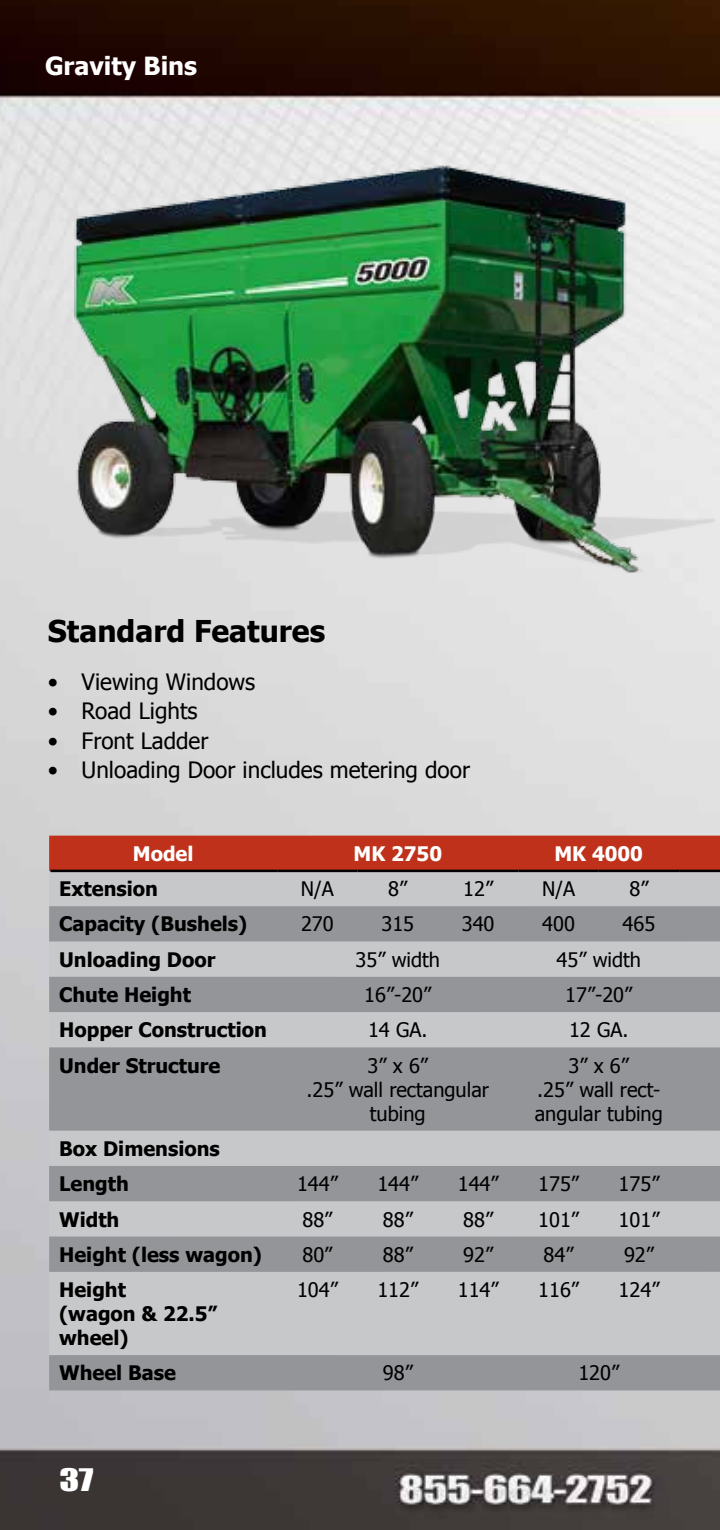
<style>
.page{position:relative;width:720px;height:1530px;background:#fff}
.page>*{position:absolute;margin:0;border:0;box-sizing:border-box;transform-origin:0 0}
.t1{font:700 30px "Tahoma";color:#000}
.t2{font:28.5px "Impact";color:#fff;scale:1.32 1}
.t3{font:700 25px "Tahoma";color:#fff}
.t4{font:22.5px "Tahoma";color:#000}
.t5{font:20px/24px "Tahoma";color:#000;text-align:center}
.t6{font:700 20px/24px "Tahoma";color:#000}
.t7{font:700 20px "Tahoma";color:#fff}
</style>
<div class="page">
<img style="left:0;top:0;width:720px;height:1530px">
<img style="left:27px;top:117px;width:693px;height:537px">
<div style="left:49px;top:836px;width:671px;height:35px;background:#bf311a"></div>
<div style="left:49px;top:871px;width:671px;height:35px;background:#c7c8ca"></div>
<svg style="left:49px;top:906px;width:671px;height:484px;background:#abacaf"></svg>
<hr style="left:50px;top:870px;width:227px;height:2px;background:#000">
<hr style="left:277px;top:870px;width:81px;height:2px;background:#000">
<hr style="left:358px;top:870px;width:80px;height:2px;background:#000">
<hr style="left:438px;top:870px;width:80px;height:2px;background:#000">
<hr style="left:518px;top:870px;width:81px;height:2px;background:#000">
<hr style="left:599px;top:870px;width:80px;height:2px;background:#000">
<hr style="left:679px;top:870px;width:41px;height:2px;background:#000">
<p class="t3" style="left:45px;top:48px;width:154px">Gravity Bins</p>
<h1 class="t1" style="left:48px;top:610px;width:279px">Standard Features</h1>
<p class="t4" style="left:48px;top:666px;width:209px">• Viewing Windows</p>
<p class="t4" style="left:48px;top:696px;width:151px">• Road Lights</p>
<p class="t4" style="left:48px;top:725px;width:162px">• Front Ladder</p>
<p class="t4" style="left:48px;top:755px;width:424px">• Unloading Door includes metering door</p>
<p class="t7" style="left:133px;top:840px;width:62px">Model</p>
<p class="t7" style="left:353px;top:840px;width:90px">MK 2750</p>
<p class="t7" style="left:554px;top:840px;width:90px">MK 4000</p>
<p class="t6" style="left:59px;top:878px;width:100px">Extension</p>
<p class="t5" style="left:301px;top:878px;width:34px">N/A</p>
<p class="t5" style="left:388px;top:878px;width:20px">8”</p>
<p class="t5" style="left:463px;top:878px;width:31px">12”</p>
<p class="t5" style="left:542px;top:878px;width:34px">N/A</p>
<p class="t5" style="left:630px;top:878px;width:20px">8”</p>
<p class="t6" style="left:59px;top:913px;width:190px">Capacity (Bushels)</p>
<p class="t5" style="left:301px;top:913px;width:34px">270</p>
<p class="t5" style="left:381px;top:913px;width:34px">315</p>
<p class="t5" style="left:462px;top:913px;width:34px">340</p>
<p class="t5" style="left:542px;top:913px;width:34px">400</p>
<p class="t5" style="left:623px;top:913px;width:34px">465</p>
<p class="t6" style="left:59px;top:948px;width:158px">Unloading Door</p>
<p class="t5" style="left:356px;top:949px;width:86px">35” width</p>
<p class="t5" style="left:557px;top:949px;width:86px">45” width</p>
<p class="t6" style="left:59px;top:984px;width:133px">Chute Height</p>
<p class="t5" style="left:364px;top:984px;width:68px">16”-20”</p>
<p class="t5" style="left:565px;top:984px;width:68px">17”-20”</p>
<p class="t6" style="left:59px;top:1019px;width:209px">Hopper Construction</p>
<p class="t5" style="left:368px;top:1019px;width:61px">14 GA.</p>
<p class="t5" style="left:569px;top:1019px;width:61px">12 GA.</p>
<p class="t6" style="left:59px;top:1054px;width:163px">Under Structure</p>
<p class="t5" style="left:307px;top:1055px;width:184px">3” x 6”<br>.25” wall rectangular tubing</p>
<p class="t5" style="left:535px;top:1055px;width:130px">3” x 6”<br>.25” wall rect&shy;angular tubing</p>
<p class="t6" style="left:59px;top:1132px;width:162px;line-height:35.2px">Box Dimensions<br>Length</p>
<p class="t5" style="left:297px;top:1173px;width:42px">144”</p>
<p class="t5" style="left:377px;top:1173px;width:42px">144”</p>
<p class="t5" style="left:458px;top:1173px;width:42px">144”</p>
<p class="t5" style="left:538px;top:1173px;width:42px">175”</p>
<p class="t5" style="left:619px;top:1173px;width:42px">175”</p>
<p class="t6" style="left:59px;top:1208px;width:62px">Width</p>
<p class="t5" style="left:302px;top:1208px;width:31px">88”</p>
<p class="t5" style="left:383px;top:1208px;width:31px">88”</p>
<p class="t5" style="left:463px;top:1208px;width:31px">88”</p>
<p class="t5" style="left:538px;top:1208px;width:42px">101”</p>
<p class="t5" style="left:619px;top:1208px;width:42px">101”</p>
<p class="t6" style="left:59px;top:1243px;width:204px">Height (less wagon)</p>
<p class="t5" style="left:302px;top:1244px;width:31px">80”</p>
<p class="t5" style="left:383px;top:1244px;width:31px">88”</p>
<p class="t5" style="left:463px;top:1244px;width:31px">92”</p>
<p class="t5" style="left:544px;top:1244px;width:31px">84”</p>
<p class="t5" style="left:624px;top:1244px;width:31px">92”</p>
<p class="t6" style="left:59px;top:1279px;width:160px">Height<br>(wagon &amp; 22.5” wheel)</p>
<p class="t5" style="left:297px;top:1279px;width:42px">104”</p>
<p class="t5" style="left:377px;top:1279px;width:42px">112”</p>
<p class="t5" style="left:458px;top:1279px;width:42px">114”</p>
<p class="t5" style="left:538px;top:1279px;width:42px">116”</p>
<p class="t5" style="left:619px;top:1279px;width:42px">124”</p>
<p class="t6" style="left:59px;top:1362px;width:118px">Wheel Base</p>
<p class="t5" style="left:383px;top:1362px;width:31px">98”</p>
<p class="t5" style="left:578px;top:1362px;width:42px">120”</p>
<h2 class="t2" style="left:59px;top:1458px;width:27px">37</h2>
</div>
